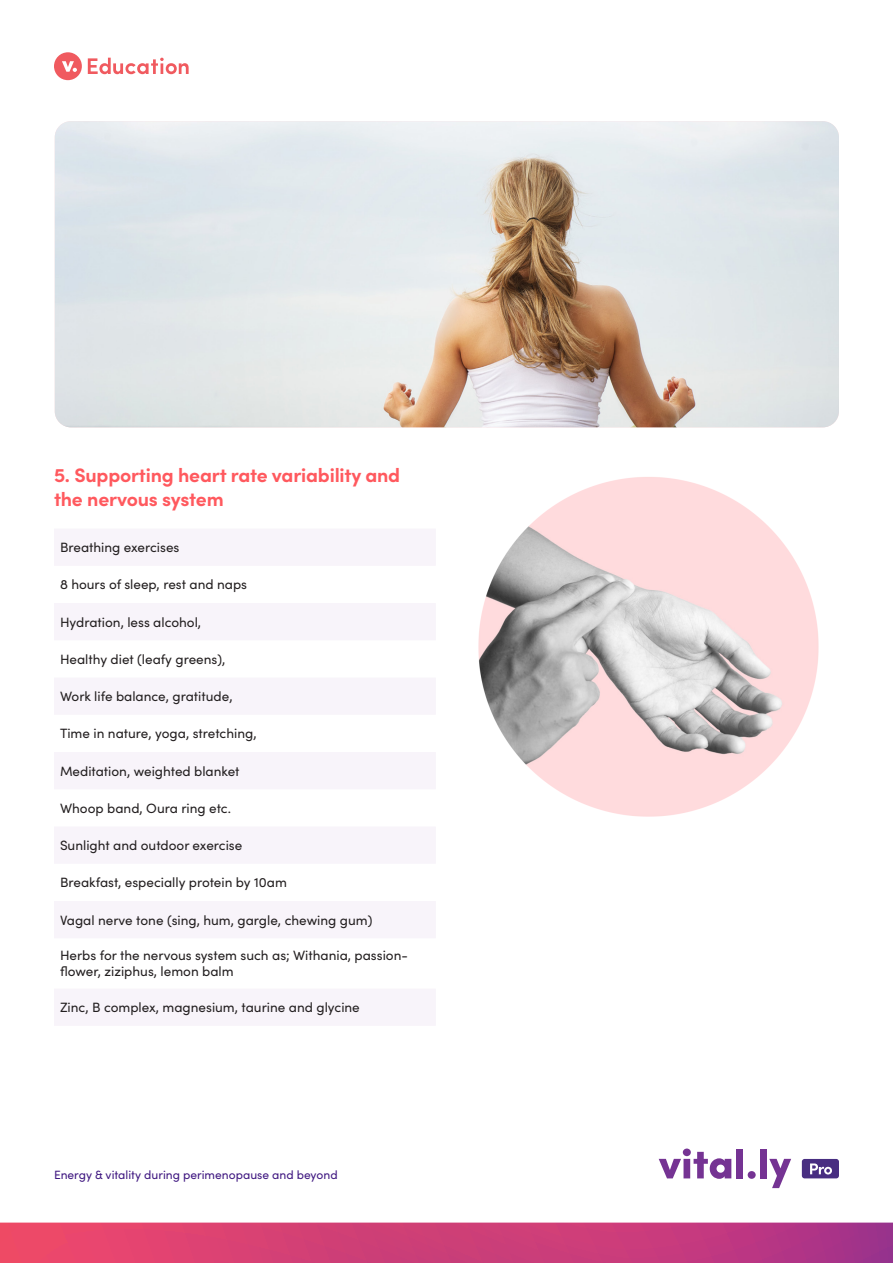
<style>
.page{position:relative;width:893px;height:1263px;background:#fff}
.page>*{position:absolute;margin:0;border:0;box-sizing:border-box;transform-origin:0 0}
.t1{font:700 19.5px/24px "Sofia Pro";letter-spacing:-.01em;color:#ff595e}
.t2{font:13.5px/16.2px "Sofia Pro";color:#231f20}
.t3{font:12px "Sofia Pro";color:#401881}
</style>
<div class="page">
<svg style="left:0;top:1222px;width:893px;height:41px;background:#ce407a"></svg>
<svg style="left:659px;top:1148px;width:72px;height:31px"></svg>
<div style="left:736px;top:1148px;width:7px;height:30px;background:#753393"></div>
<div style="left:748px;top:1171px;width:8px;height:8px;background:#753393;border-radius:50%"></div>
<div style="left:760px;top:1148px;width:7px;height:30px;background:#753393"></div>
<svg style="left:769px;top:1159px;width:22px;height:29px"></svg>
<div style="left:802px;top:1159px;width:37px;height:19px;background:#482e81;border-radius:3px"></div>
<svg style="left:810px;top:1163px;width:22px;height:11px"></svg>
<svg style="left:88px;top:58px;width:101px;height:16px"></svg>
<div style="left:54px;top:52px;width:28px;height:28px;background:#f05a5f;border-radius:50%"></div>
<svg style="left:62px;top:61px;width:15px;height:11px"></svg>
<svg style="left:54px;top:529px;width:381px;height:496px;fill:#f8f4fa"></svg>
<img style="left:55px;top:121px;width:784px;height:306px">
<img style="left:478px;top:477px;width:341px;height:340px">
<p class="t1" style="left:54px;top:461px;width:348px">5. Supporting heart rate variability and the nervous system</p>
<p class="t2" style="left:60px;top:538px;width:121px">Breathing exercises</p>
<p class="t2" style="left:60px;top:576px;width:189px">8 hours of sleep, rest and naps</p>
<p class="t2" style="left:60px;top:613px;width:143px">Hydration, less alcohol,</p>
<p class="t2" style="left:60px;top:650px;width:167px">Healthy diet (leafy greens),</p>
<p class="t2" style="left:60px;top:687px;width:174px">Work life balance, gratitude,</p>
<p class="t2" style="left:60px;top:725px;width:198px">Time in nature, yoga, stretching,</p>
<p class="t2" style="left:60px;top:762px;width:181px">Meditation, weighted blanket</p>
<p class="t2" style="left:60px;top:799px;width:172px">Whoop band, Oura ring etc.</p>
<p class="t2" style="left:60px;top:836px;width:184px">Sunlight and outdoor exercise</p>
<p class="t2" style="left:60px;top:874px;width:228px">Breakfast, especially protein by 10am</p>
<p class="t2" style="left:60px;top:911px;width:314px">Vagal nerve tone (sing, hum, gargle, chewing gum)</p>
<p class="t2" style="left:60px;top:947px;width:349px">Herbs for the nervous system such as; Withania, passion&shy;flower, ziziphus, lemon balm</p>
<p class="t2" style="left:60px;top:998px;width:301px">Zinc, B complex, magnesium, taurine and glycine</p>
<p class="t3" style="left:54px;top:1165px;width:285px">Energy &amp; vitality during perimenopause and beyond</p>
</div>
